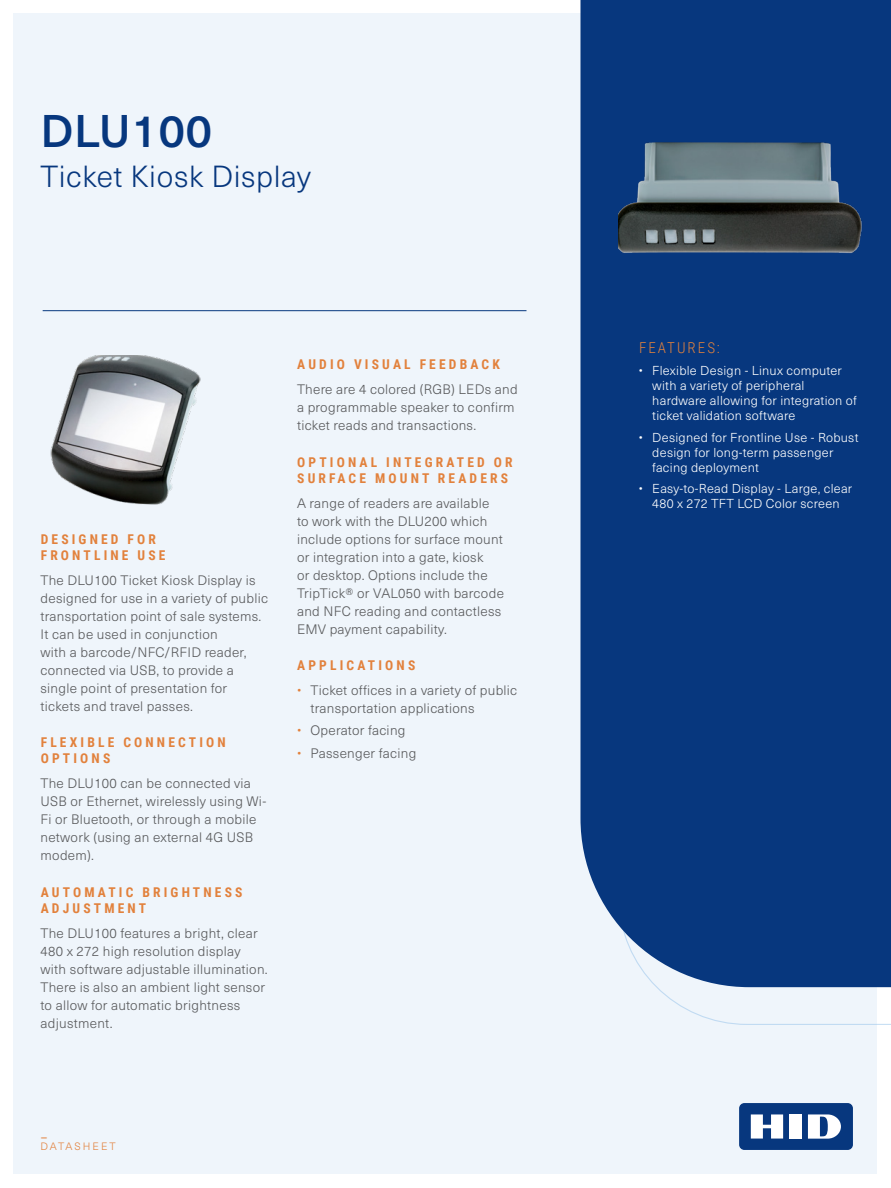
<style>
.page{position:relative;width:891px;height:1188px;background:#fff}
.page>*{position:absolute;margin:0;border:0;box-sizing:border-box;transform-origin:0 0}
.ds_1st_page_large_to{font:500 45px "Neue Haas Unica Pro";letter-spacing:.02em;color:#07377e}
.ds_1st_page_section{font:300 30px "Neue Haas Unica Pro";letter-spacing:.02em;color:#07377e}
.t1{font:100 25.5px "Neue Haas Unica Pro";color:#e2813c}
.ds_blue_box_bullet_l{font:300 15px "Roboto Condensed";letter-spacing:.135em;color:#e2813c}
.ds_main_body{font:300 13.5px/18px "Neue Haas Unica Pro";letter-spacing:.02em;color:#58595b}
.ds_small_section_sub{font:700 13.5px/16.2px "Roboto Condensed";letter-spacing:.235em;color:#e2813c}
.t2{font:300 12.75px/15px "Neue Haas Unica Pro";letter-spacing:.02em;color:#fff}
.t3{font:300 10.5px "Neue Haas Unica Pro";letter-spacing:.185em;color:#e2813c}
.s1{color:#e2813c}
</style>
<div class="page">
<div style="left:14px;top:14px;width:864px;height:1160px;background:#eff5fb"></div>
<div style="left:580px;top:0;width:311px;height:987px;background:#07377e"></div>
<div style="left:739px;top:1103px;width:114px;height:47px;background:#07377e;border-radius:5px"></div>
<div style="left:790px;top:1114px;width:12px;height:25px;background:#fff"></div>
<svg style="left:751px;top:1114px;width:32px;height:25px"></svg>
<svg style="left:808px;top:1114px;width:33px;height:25px"></svg>
<hr style="left:43px;top:310px;width:484px;height:1px;background:#07377e">
<img style="left:619px;top:135px;width:250px;height:127px">
<img style="left:50px;top:356px;width:151px;height:149px">
<p class="ds_1st_page_large_to" style="left:40px;top:104px;width:173px">DLU100</p>
<p class="ds_1st_page_section" style="left:40px;top:159px;width:272px">Ticket Kiosk Display</p>
<p class="ds_small_section_sub" style="left:41px;top:530px;width:126px">DESIGNED FOR<br>FRONTLINE USE</p>
<p class="ds_main_body" style="left:40px;top:571px;width:229px">The DLU100 Ticket Kiosk Display is designed for use in a variety of public transportation point of sale systems.<br>It can be used in conjunction<br>with a barcode/NFC/RFID reader, connected via USB, to provide a single point of presentation for tickets and travel passes.</p>
<p class="ds_small_section_sub" style="left:41px;top:734px;width:187px">FLEXIBLE CONNECTION<br>OPTIONS</p>
<p class="ds_main_body" style="left:40px;top:775px;width:227px">The DLU100 can be connected via<br>USB or Ethernet, wirelessly using Wi-<br>Fi or Bluetooth, or through a mobile network (using an external 4G USB modem).</p>
<p class="ds_small_section_sub" style="left:41px;top:883px;width:203px">AUTOMATIC BRIGHTNESS<br>ADJUSTMENT</p>
<p class="ds_main_body" style="left:40px;top:924px;width:229px">The DLU100 features a bright, clear<br>480 x 272 high resolution display with software adjustable illumination.<br>There is also an ambient light sensor to allow for automatic brightness adjustment.</p>
<p class="ds_small_section_sub" style="left:297px;top:356px;width:204px">AUDIO VISUAL FEEDBACK</p>
<p class="ds_main_body" style="left:297px;top:381px;width:222px">There are 4 colored (RGB) LEDs and a programmable speaker to confirm ticket reads and transactions.</p>
<p class="ds_small_section_sub" style="left:297px;top:453px;width:217px">OPTIONAL INTEGRATED OR<br>SURFACE MOUNT READERS</p>
<p class="ds_main_body" style="left:297px;top:494px;width:208px">A range of readers are available to work with the DLU200 which include options for surface mount or integration into a gate, kiosk<br>or desktop. Options include the<br>TripTick® or VAL050 with barcode and NFC reading and contactless<br>EMV payment capability.</p>
<p class="ds_small_section_sub" style="left:297px;top:657px;width:120px">APPLICATIONS</p>
<p class="ds_main_body" style="left:310px;top:681px;width:208px;text-indent:-14px"><span class="s1">•</span> Ticket offices in a variety of public transportation applications</p>
<p class="ds_main_body" style="left:297px;top:722px;width:110px"><span class="s1">•</span> Operator facing</p>
<p class="ds_main_body" style="left:297px;top:744px;width:121px"><span class="s1">•</span> Passenger facing</p>
<h3 class="t1" style="left:40px;top:1123px;width:9px">-</h3>
<p class="t3" style="left:40px;top:1140px;width:77px">DATASHEET</p>
<p class="ds_blue_box_bullet_l" style="left:639px;top:337px;width:82px">FEATURES:</p>
<p class="t2" style="left:652px;top:363px;width:206px;text-indent:-14px">• Flexible Design - Linux computer with a variety of peripheral hardware allowing for integration of ticket validation software</p>
<p class="t2" style="left:652px;top:430px;width:208px;text-indent:-14px">• Designed for Frontline Use - Robust design for long-term passenger facing deployment</p>
<p class="t2" style="left:639px;top:482px;width:215px;text-align:center">• Easy-to-Read Display - Large, clear<br>480 x 272 TFT LCD Color screen</p>
</div>
